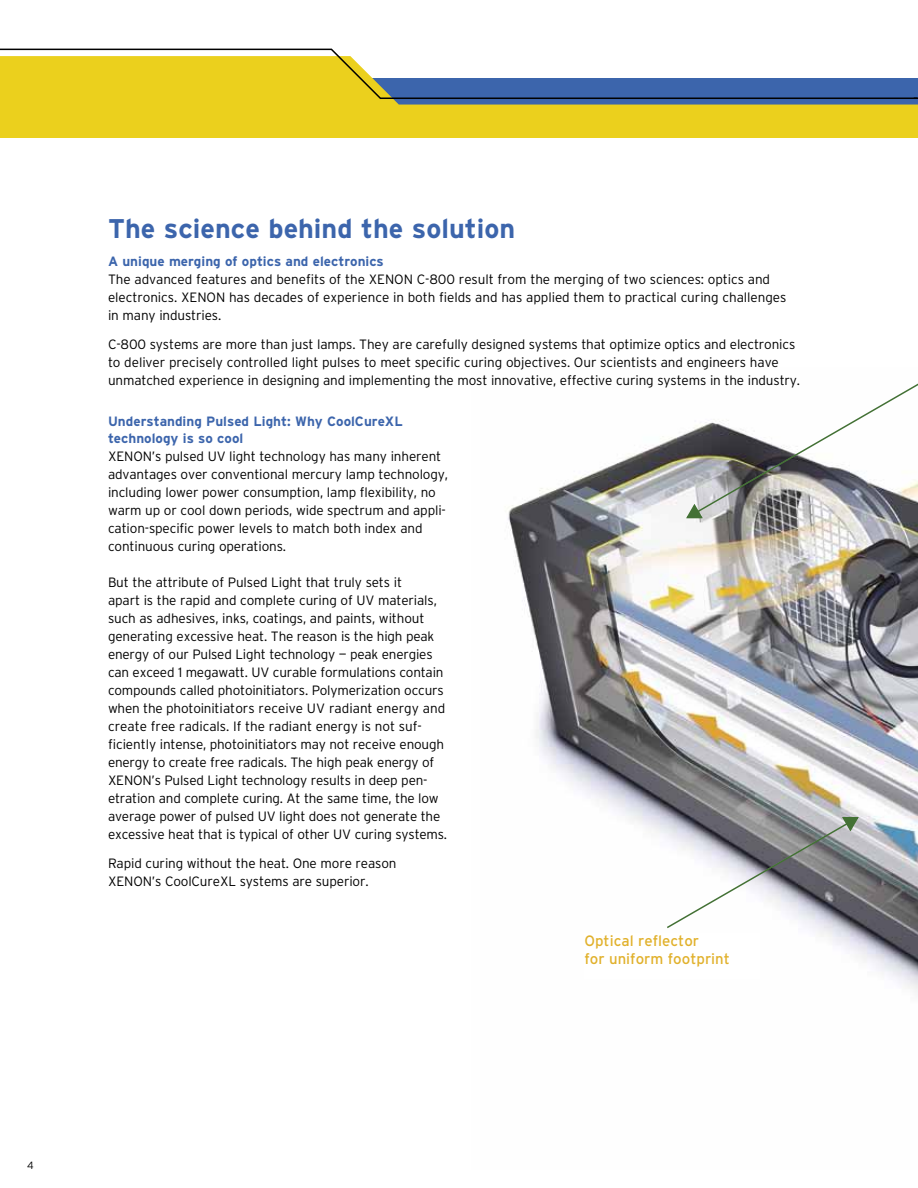
<style>
.page{position:relative;width:918px;height:1188px;background:#fff}
.page>*{position:absolute;margin:0;border:0;box-sizing:border-box;transform-origin:0 0}
.t1{font:700 27px "Interstate";color:#3c65ac}
.t2{font:15px/18px "Interstate";color:#e1b12c}
.t3{font:300 13.5px/18px "Interstate";letter-spacing:-.01em;color:#000}
.t4{font:700 13.5px/17.2px "Interstate";color:#3c65ac}
.t5{font:300 10.5px "Interstate";color:#000}
</style>
<div class="page">
<img style="left:508px;top:434px;width:410px;height:559px">
<svg style="left:685px;top:383px;width:233px;height:136px"></svg>
<svg style="left:663px;top:816px;width:197px;height:119px"></svg>
<svg style="left:0;top:100px;width:912px;height:38px;background:#dfc826"></svg>
<svg style="left:0;top:48px;width:918px;height:52px"></svg>
<svg style="left:912px;top:97px;width:6px;height:41px"></svg>
<div style="left:584px;top:933px;width:176px;height:46px;background:#fff"></div>
<h1 class="t1" style="left:108px;top:213px;width:409px">The science behind the solution</h1>
<p class="t4" style="left:108px;top:252px;width:277px">A unique merging of optics and electronics</p>
<p class="t3" style="left:108px;top:270px;width:680px">The advanced features and benefits of the XENON C-800 result from the merging of two sciences: optics and electronics. XENON has decades of experience in both fields and has applied them to practical curing challenges in many industries.</p>
<p class="t3" style="left:108px;top:335px;width:694px">C-800 systems are more than just lamps. They are carefully designed systems that optimize optics and electronics to deliver precisely controlled light pulses to meet specific curing objectives. Our scientists and engineers have unmatched experience in designing and implementing the most innovative, effective curing systems in the industry.</p>
<p class="t4" style="left:108px;top:412px;width:296px">Understanding Pulsed Light: Why CoolCureXL technology is so cool</p>
<p class="t3" style="left:108px;top:447px;width:342px">XENON’s pulsed UV light technology has many inherent advantages over conventional mercury lamp technology, including lower power consumption, lamp flexibility, no warm up or cool down periods, wide spectrum and appli&shy;cation-specific power levels to match both index and continuous curing operations.</p>
<p class="t3" style="left:108px;top:573px;width:341px">But the attribute of Pulsed Light that truly sets it<br>apart is the rapid and complete curing of UV materials, such as adhesives, inks, coatings, and paints, without generating excessive heat. The reason is the high peak energy of our Pulsed Light technology — peak energies can exceed 1 megawatt. UV curable formulations contain compounds called photoinitiators. Polymerization occurs when the photoinitiators receive UV radiant energy and create free radicals. If the radiant energy is not suf&shy;ficiently intense, photoinitiators may not receive enough energy to create free radicals. The high peak energy of XENON’s Pulsed Light technology results in deep pen&shy;etration and complete curing. At the same time, the low average power of pulsed UV light does not generate the excessive heat that is typical of other UV curing systems.</p>
<p class="t3" style="left:108px;top:854px;width:290px">Rapid curing without the heat. One more reason<br>XENON’s CoolCureXL systems are superior.</p>
<p class="t2" style="left:584px;top:931px;width:147px">Optical reflector<br>for uniform footprint</p>
<p class="t5" style="left:27px;top:1160px;width:8px">4</p>
</div>
